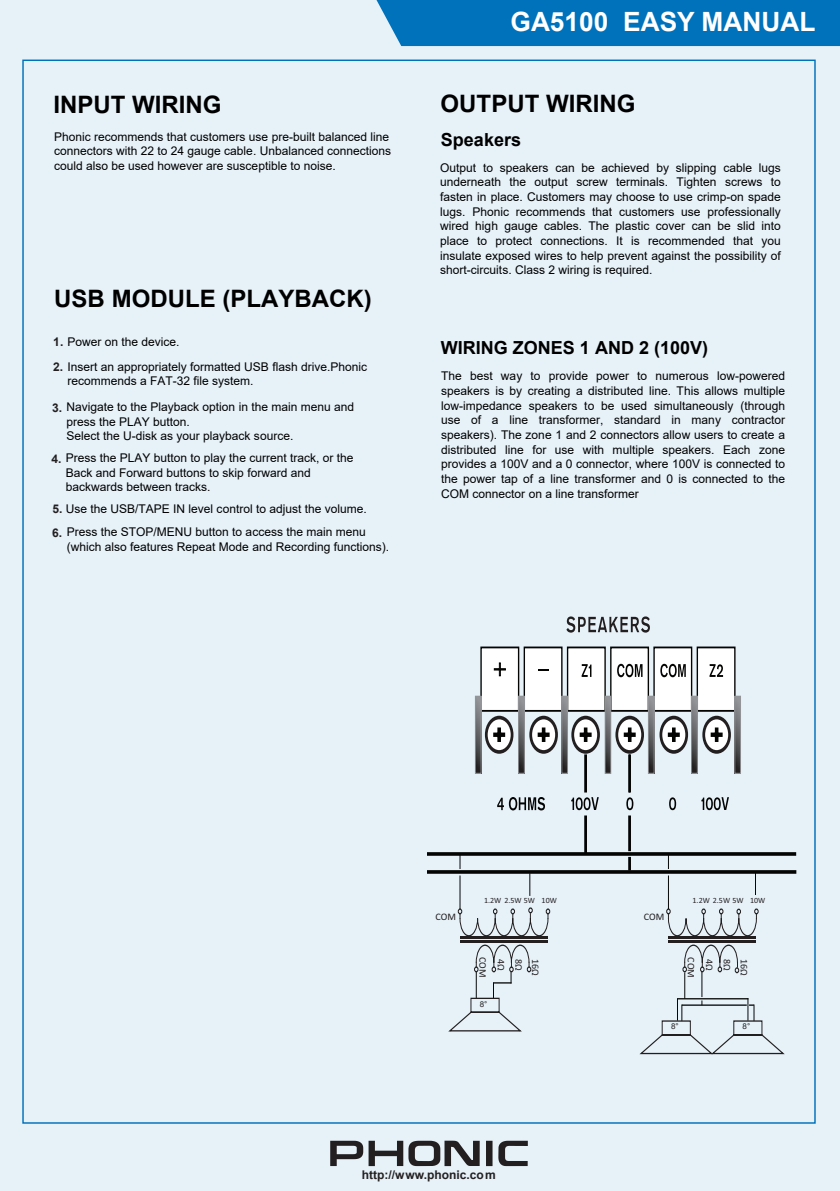
<style>
.page{position:relative;width:840px;height:1191px;background:#fff}
.page>*{position:absolute;margin:0;border:0;box-sizing:border-box;transform-origin:0 0}
.基本段落{font:700 26.6px "Arial";color:#fff}
.t1{font:700 24px "Arial";color:#000}
.t2{font:700 18px "Arial";color:#000}
.t3{font:12px/14.6px "Arial";color:#000}
.t4{font:700 12px "Arial";color:#231f20}
.t5{font:10px "Calibri";color:#231f20}
.t6{font:8px "Calibri";color:#231f20}
.t7{font:8px "Arial";color:#231f20}
.s1{font-weight:700;color:#231f20}
</style>
<div class="page">
<div style="left:0;top:0;width:839px;height:1191px;background:#e6f1f8"></div>
<div style="left:376px;top:0;width:463px;height:46px;background:#0072bc"></div>
<svg style="left:330px;top:1140px;width:197px;height:26px"></svg>
<div style="left:609px;top:646px;width:39px;height:65px;background:#fff;border:2px solid #040503"></div>
<div style="left:653px;top:646px;width:39px;height:65px;background:#fff;border:2px solid #040503"></div>
<div style="left:696px;top:646px;width:39px;height:65px;background:#fff;border:2px solid #040503"></div>
<div style="left:566px;top:646px;width:39px;height:65px;background:#fff;border:2px solid #040503"></div>
<svg style="left:571px;top:797px;width:27px;height:13px"></svg>
<svg style="left:660px;top:664px;width:25px;height:13px"></svg>
<svg style="left:701px;top:797px;width:27px;height:13px"></svg>
<svg style="left:626px;top:797px;width:7px;height:13px"></svg>
<svg style="left:669px;top:797px;width:6px;height:13px"></svg>
<svg style="left:617px;top:664px;width:25px;height:13px"></svg>
<svg style="left:581px;top:664px;width:10px;height:13px"></svg>
<svg style="left:709px;top:664px;width:13px;height:13px"></svg>
<svg style="left:497px;top:797px;width:47px;height:13px"></svg>
<svg style="left:566px;top:616px;width:83px;height:16px"></svg>
<div style="left:523px;top:646px;width:39px;height:65px;background:#fff;border:2px solid #040503"></div>
<div style="left:480px;top:646px;width:39px;height:65px;background:#fff;border:2px solid #040503"></div>
<svg style="left:538px;top:669px;width:10px;height:2px"></svg>
<svg style="left:493px;top:662px;width:12px;height:14px"></svg>
<svg style="left:703px;top:717px;width:26px;height:35px"></svg>
<div style="left:701px;top:716px;width:29px;height:37px;border:3px solid #231f20;border-radius:50%"></div>
<svg style="left:710px;top:727px;width:12px;height:15px"></svg>
<svg style="left:660px;top:717px;width:26px;height:35px"></svg>
<div style="left:659px;top:716px;width:29px;height:37px;border:3px solid #231f20;border-radius:50%"></div>
<svg style="left:667px;top:727px;width:12px;height:15px"></svg>
<svg style="left:616px;top:717px;width:26px;height:35px"></svg>
<div style="left:615px;top:716px;width:28px;height:37px;border:3px solid #231f20;border-radius:50%"></div>
<svg style="left:623px;top:727px;width:12px;height:15px"></svg>
<svg style="left:572px;top:717px;width:26px;height:35px"></svg>
<div style="left:571px;top:716px;width:28px;height:37px;border:3px solid #231f20;border-radius:50%"></div>
<svg style="left:579px;top:727px;width:12px;height:15px"></svg>
<svg style="left:530px;top:717px;width:26px;height:35px"></svg>
<div style="left:529px;top:716px;width:28px;height:37px;border:3px solid #231f20;border-radius:50%"></div>
<svg style="left:537px;top:727px;width:12px;height:15px"></svg>
<svg style="left:486px;top:717px;width:26px;height:35px"></svg>
<div style="left:484px;top:716px;width:29px;height:37px;border:3px solid #231f20;border-radius:50%"></div>
<svg style="left:493px;top:727px;width:12px;height:15px"></svg>
<svg style="left:520px;top:698px;width:2px;height:73px"></svg>
<div style="left:518px;top:696px;width:6px;height:77px;border:1px solid #939598"></div>
<svg style="left:563px;top:698px;width:2px;height:73px"></svg>
<div style="left:561px;top:696px;width:6px;height:77px;border:1px solid #939598"></div>
<svg style="left:606px;top:698px;width:2px;height:73px"></svg>
<div style="left:604px;top:696px;width:6px;height:77px;border:1px solid #939598"></div>
<svg style="left:649px;top:698px;width:3px;height:73px"></svg>
<div style="left:647px;top:696px;width:7px;height:77px;border:1px solid #939598"></div>
<svg style="left:693px;top:698px;width:2px;height:73px"></svg>
<div style="left:691px;top:696px;width:6px;height:77px;border:1px solid #939598"></div>
<svg style="left:736px;top:698px;width:2px;height:73px"></svg>
<div style="left:734px;top:696px;width:6px;height:77px;border:1px solid #939598"></div>
<svg style="left:477px;top:698px;width:2px;height:73px"></svg>
<div style="left:475px;top:696px;width:6px;height:77px;border:1px solid #939598"></div>
<svg style="left:584px;top:754px;width:3px;height:38px"></svg>
<svg style="left:584px;top:815px;width:3px;height:37px"></svg>
<hr style="left:627px;top:815px;width:3px;height:36px;background:#040503">
<svg style="left:628px;top:857px;width:2px;height:13px"></svg>
<hr style="left:627px;top:754px;width:3px;height:38px;background:#040503">
<hr style="left:427px;top:852px;width:368px;height:3px;background:#040503">
<hr style="left:427px;top:870px;width:368px;height:3px;background:#040503">
<hr style="left:668px;top:936px;width:88px;height:3px;background:#231f20">
<hr style="left:668px;top:940px;width:88px;height:2px;background:#231f20">
<svg style="left:640px;top:944px;width:145px;height:110px"></svg>
<hr style="left:459px;top:936px;width:88px;height:3px;background:#231f20">
<hr style="left:459px;top:940px;width:88px;height:2px;background:#231f20">
<svg style="left:448px;top:944px;width:83px;height:88px"></svg>
<hr style="left:459px;top:875px;width:1px;height:34px;background:#040503">
<svg style="left:459px;top:855px;width:1px;height:14px"></svg>
<hr style="left:667px;top:875px;width:1px;height:34px;background:#040503">
<svg style="left:529px;top:873px;width:1px;height:23px"></svg>
<svg style="left:457px;top:907px;width:93px;height:30px"></svg>
<svg style="left:666px;top:908px;width:92px;height:28px"></svg>
<h2 class="t1" style="left:53px;top:87px;width:169px">INPUT WIRING</h2>
<p class="t3" style="left:54px;top:129px;width:338px">Phonic recommends that customers use pre-built balanced line connectors with 22 to 24 gauge cable. Unbalanced connections could also be used however are susceptible to noise.</p>
<h2 class="t1" style="left:54px;top:282px;width:319px">USB MODULE (PLAYBACK)</h2>
<p class="t3" style="left:53px;top:334px;width:128px"><span class="s1">1.</span> Power on the device.</p>
<p class="t3" style="left:67px;top:359px;width:301px;text-indent:-14px"><span class="s1">2.</span> Insert an appropriately formatted USB flash drive.Phonic recommends a FAT-32 file system.</p>
<p class="t3" style="left:66px;top:400px;width:289px;text-indent:-14px"><span class="s1">3.</span> Navigate to the Playback option in the main menu and press the PLAY button.<br>Select the U-disk as your playback source.</p>
<p class="t3" style="left:66px;top:451px;width:289px;text-indent:-14px"><span class="s1">4.</span> Press the PLAY button to play the current track, or the<br>Back and Forward buttons to skip forward and backwards between tracks.</p>
<p class="t3" style="left:52px;top:501px;width:316px"><span class="s1">5.</span> Use the USB/TAPE IN level control to adjust the volume.</p>
<p class="t3" style="left:67px;top:525px;width:324px;text-indent:-15px"><span class="s1">6.</span> Press the STOP/MENU button to access the main menu (which also features Repeat Mode and Recording functions).</p>
<p class="基本段落" style="left:510px;top:3px;width:306px">GA5100 EASY MANUAL</p>
<h2 class="t1" style="left:440px;top:86px;width:196px">OUTPUT WIRING</h2>
<h3 class="t2" style="left:440px;top:127px;width:82px">Speakers</h3>
<p class="t3" style="left:440px;top:160px;width:342px;text-align:justify">Output to speakers can be achieved by slipping cable lugs underneath the output screw terminals. Tighten screws to fasten in place. Customers may choose to use crimp-on spade lugs. Phonic recommends that customers use professionally wired high gauge cables. The plastic cover can be slid into place to protect connections. It is recommended that you insulate exposed wires to help prevent against the possibility of short-circuits. Class 2 wiring is required.</p>
<h3 class="t2" style="left:440px;top:335px;width:269px">WIRING ZONES 1 AND 2 (100V)</h3>
<p class="t3" style="left:441px;top:369px;width:345px;text-align:justify">The best way to provide power to numerous low-powered speakers is by creating a distributed line. This allows multiple low-impedance speakers to be used simultaneously (through use of a line transformer, standard in many contractor speakers). The zone 1 and 2 connectors allow users to create a distributed line for use with multiple speakers. Each zone provides a 100V and a 0 connector, where 100V is connected to the power tap of a line transformer and 0 is connected to the COM connector on a line transformer</p>
<p class="t5" style="left:435px;top:910px;width:22px">COM</p>
<p class="t6" style="left:484px;top:895px;width:74px">1.2W 2.5W 5W 10W</p>
<p class="t5" style="left:489px;top:957px;width:22px;rotate:90deg">COM</p>
<p class="t5" style="left:507px;top:959px;width:13px;rotate:90deg">4Ω</p>
<p class="t5" style="left:524px;top:959px;width:13px;rotate:90deg">8Ω</p>
<p class="t5" style="left:541px;top:959px;width:18px;rotate:90deg">16Ω</p>
<p class="t7" style="left:479px;top:998px;width:9px">8°</p>
<p class="t5" style="left:643px;top:910px;width:22px">COM</p>
<p class="t6" style="left:692px;top:895px;width:74px">1.2W 2.5W 5W 10W</p>
<p class="t5" style="left:697px;top:957px;width:22px;rotate:90deg">COM</p>
<p class="t5" style="left:715px;top:959px;width:13px;rotate:90deg">4Ω</p>
<p class="t5" style="left:733px;top:959px;width:13px;rotate:90deg">8Ω</p>
<p class="t5" style="left:750px;top:959px;width:18px;rotate:90deg">16Ω</p>
<p class="t7" style="left:670px;top:1021px;width:9px">8°</p>
<p class="t7" style="left:742px;top:1021px;width:9px">8°</p>
<p class="t4" style="left:361px;top:1166px;width:135px">http://www.phonic.com</p>
</div>
